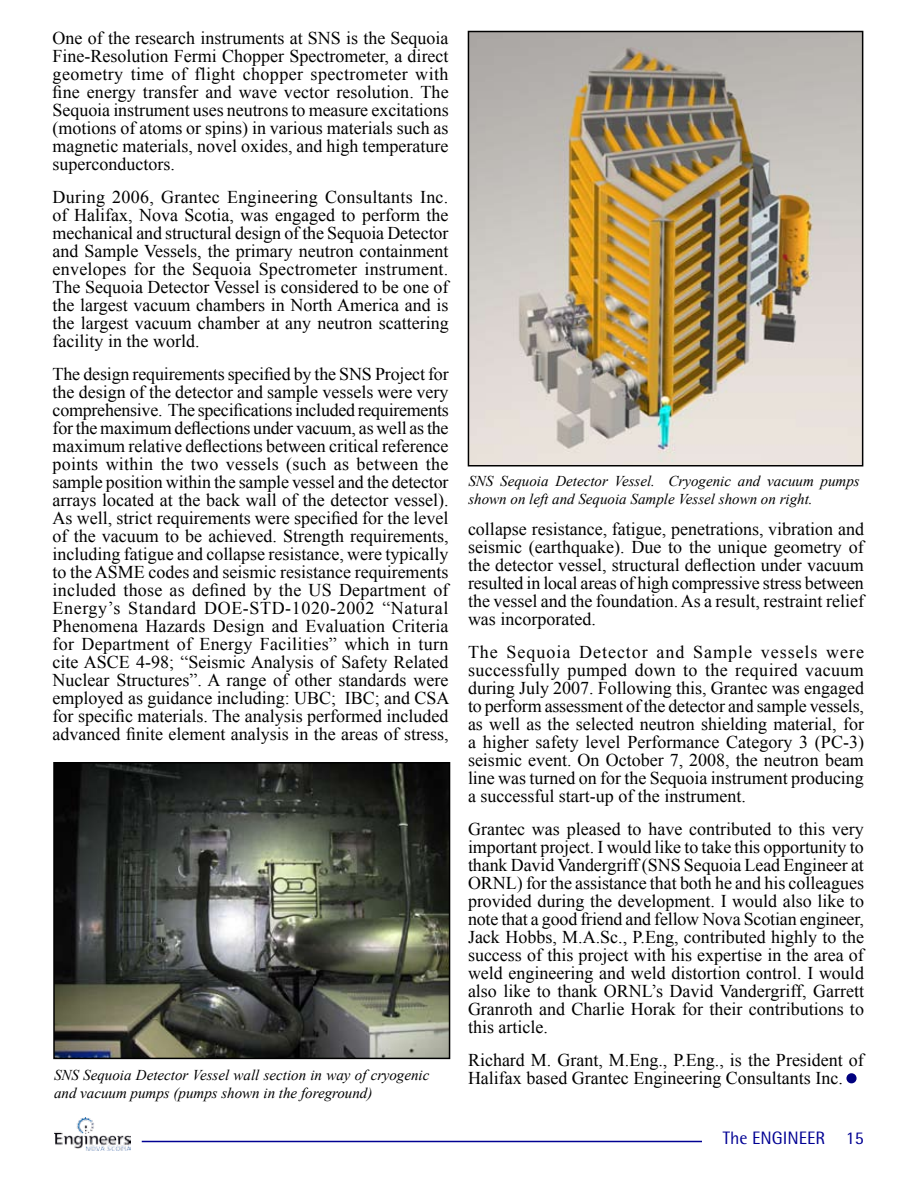
<style>
.page{position:relative;width:918px;height:1188px;background:#fff}
.page>*{position:absolute;margin:0;border:0;box-sizing:border-box;transform-origin:0 0}
.t1{font:18px/18px "Times New Roman";color:#000;text-align:justify}
.t2{font:18px "Rotis Semi Sans";color:#000093}
.t3{font:italic 15px/18px "Times New Roman";color:#000}
.s1{font-style:inherit}
</style>
<div class="page">
<hr style="left:142px;top:1141px;width:560px;height:1px;background:#000093">
<img style="left:54px;top:1117px;width:77px;height:34px">
<img style="left:56px;top:765px;width:391px;height:291px">
<div style="left:53px;top:762px;width:397px;height:297px;border:2px solid #000"></div>
<img style="left:471px;top:34px;width:389px;height:429px">
<div style="left:468px;top:31px;width:395px;height:435px;border:2px solid #000"></div>
<div style="left:847px;top:1074px;width:9px;height:9px;background:#00007f;border-radius:50%"></div>
<div style="left:846px;top:1073px;width:11px;height:10px;border:2px solid #00007f;border-radius:50%"></div>
<p class="t1" style="left:53px;top:28px;width:398px">One of the research instruments at SNS is the Sequoia Fine-Resolution Fermi Chopper Spectrometer, a direct geometry time of flight chopper spectrometer with fine energy transfer and wave vector resolution. The Sequoia instrument uses neutrons to measure excitations (motions of atoms or spins) in various materials such as magnetic materials, novel oxides, and high temperature superconductors.</p>
<p class="t1" style="left:53px;top:187px;width:398px">During 2006, Grantec Engineering Consultants Inc. of Halifax, Nova Scotia, was engaged to perform the mechanical and structural design of the Sequoia Detector and Sample Vessels, the primary neutron containment envelopes for the Sequoia Spectrometer instrument.<br>The Sequoia Detector Vessel is considered to be one of the largest vacuum chambers in North America and is the largest vacuum chamber at any neutron scattering facility in the world.</p>
<p class="t1" style="left:53px;top:364px;width:398px">The design requirements specified by the SNS Project for the design of the detector and sample vessels were very comprehensive. The specifications included requirements for the maximum deflections under vacuum, as well as the maximum relative deflections between critical reference points within the two vessels (such as between the sample position within the sample vessel and the detector arrays located at the back wall of the detector vessel).<br>As well, strict requirements were specified for the level of the vacuum to be achieved. Strength requirements, including fatigue and collapse resistance, were typically to the ASME codes and seismic resistance requirements included those as defined by the US Department of Energy’s Standard DOE-STD-1020-2002 “Natural Phenomena Hazards Design and Evaluation Criteria for Department of Energy Facilities” which in turn cite ASCE 4-98; “Seismic Analysis of Safety Related Nuclear Structures”. A range of other standards were employed as guidance including: UBC; IBC; and CSA for specific materials. The analysis performed included advanced finite element analysis in the areas of stress,</p>
<p class="t3" style="left:468px;top:471px;width:393px">SNS Sequoia Detector Vessel. Cryogenic and vacuum pumps shown on left and Sequoia Sample Vessel shown on right.</p>
<p class="t1" style="left:468px;top:519px;width:398px">collapse resistance, fatigue, penetrations, vibration and seismic (earthquake). Due to the unique geometry of the detector vessel, structural deflection under vacuum resulted in local areas of high compressive stress between the vessel and the foundation. As a result, restraint relief was incorporated.</p>
<p class="t1" style="left:468px;top:642px;width:398px">The Sequoia Detector and Sample vessels were successfully pumped down to the required vacuum during July 2007. Following this, Grantec was engaged to perform assessment of the detector and sample vessels, as well as the selected neutron shielding material, for a higher safety level Performance Category 3 (PC-3) seismic event. On October 7, 2008, the neutron beam line was turned on for the Sequoia instrument producing a successful start-up of the instrument.</p>
<p class="t1" style="left:468px;top:819px;width:398px">Grantec was pleased to have contributed to this very important project. I would like to take this opportunity to thank David Vandergriff (SNS Sequoia Lead Engineer at ORNL) for the assistance that both he and his colleagues provided during the development. I would also like to note that a good friend and fellow Nova Scotian engineer, Jack Hobbs, M.A.Sc., P.Eng, contributed highly to the success of this project with his expertise in the area of weld engineering and weld distortion control. I would also like to thank ORNL’s David Vandergriff, Garrett Granroth and Charlie Horak for their contributions to this article.</p>
<p class="t1" style="left:468px;top:1050px;width:397px">Richard M. Grant, M.Eng., P.Eng., is the President of</p>
<p class="t3" style="left:54px;top:1066px;width:377px">SNS Sequoia Detector Vessel wall section in way of cr<span class="s1">y</span>ogenic</p>
<p class="t1" style="left:468px;top:1068px;width:376px">Halifax based Grantec Engineering Consultants Inc.</p>
<p class="t3" style="left:54px;top:1084px;width:320px"><span class="s1">and</span> vacuum pumps (pumps shown in the foreground)</p>
<p class="t2" style="left:723px;top:1128px;width:143px">The ENGINEER 15</p>
</div>
